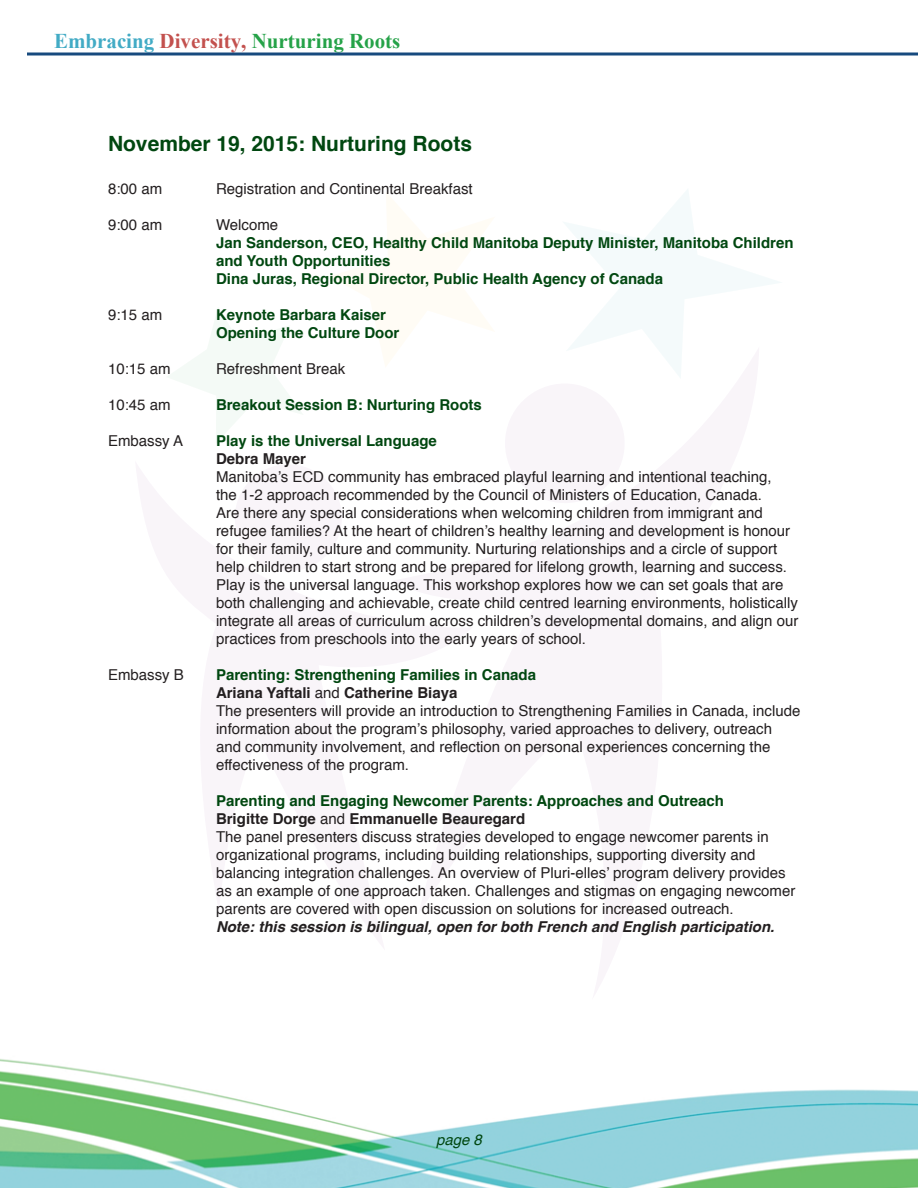
<style>
.page{position:relative;width:918px;height:1188px;background:#fff}
.page>*{position:absolute;margin:0;border:0;box-sizing:border-box;transform-origin:0 0}
.t1{font:700 21px "Times New Roman";color:#25a248}
.t2{font:700 21px "Helvetica";color:#004710}
.t3{font:15px/18px "Helvetica";color:#231f20}
.t4{font:700 15px/18px "Helvetica";color:#004710}
.t5{font:italic 700 15px "Helvetica";color:#231f20}
.t6{font:700 15px "Helvetica";color:#231f20}
.t7{font:italic 15px "Helvetica";color:#004710}
.s1{color:#42abc5}
.s2{color:#c3514e}
.s3{font-weight:700;color:#004710}
.s4{font-weight:700}
</style>
<div class="page">
<svg style="left:0;top:1059px;width:918px;height:129px"></svg>
<svg style="left:168px;top:308px;width:134px;height:134px"></svg>
<svg style="left:564px;top:190px;width:216px;height:156px"></svg>
<svg style="left:27px;top:52px;width:891px;height:4px;background:#50779e"></svg>
<h1 class="t1" style="left:54px;top:26px;width:348px"><span class="s1">Embracing</span> <span class="s2">Diversity,</span> Nurturing Roots</h1>
<h1 class="t2" style="left:108px;top:126px;width:366px">November 19, 2015: Nurturing Roots</h1>
<p class="t3" style="left:108px;top:180px;width:56px">8:00 am</p>
<p class="t3" style="left:216px;top:180px;width:258px">Registration and Continental Breakfast</p>
<p class="t3" style="left:108px;top:216px;width:56px">9:00 am</p>
<p class="t3" style="left:216px;top:216px;width:64px">Welcome</p>
<p class="t4" style="left:216px;top:233px;width:579px">Jan Sanderson, CEO, Healthy Child Manitoba Deputy Minister, Manitoba Children and Youth Opportunities<br>Dina Juras, Regional Director, Public Health Agency of Canada</p>
<p class="t3" style="left:108px;top:306px;width:56px">9:15 am</p>
<p class="t4" style="left:216px;top:305px;width:185px">Keynote Barbara Kaiser<br>Opening the Culture Door</p>
<p class="t3" style="left:108px;top:360px;width:64px">10:15 am</p>
<p class="t3" style="left:216px;top:360px;width:131px">Refreshment Break</p>
<p class="t3" style="left:108px;top:396px;width:64px">10:45 am</p>
<p class="t4" style="left:216px;top:395px;width:267px">Breakout Session B: Nurturing Roots</p>
<p class="t3" style="left:108px;top:432px;width:77px">Embassy A</p>
<p class="t4" style="left:216px;top:431px;width:222px">Play is the Universal Language</p>
<p class="t6" style="left:216px;top:446px;width:92px">Debra Mayer</p>
<p class="t3" style="left:216px;top:468px;width:584px">Manitoba’s ECD community has embraced playful learning and intentional teaching,<br>the 1-2 approach recommended by the Council of Ministers of Education, Canada.<br>Are there any special considerations when welcoming children from immigrant and refugee families? At the heart of children’s healthy learning and development is honour for their family, culture and community. Nurturing relationships and a circle of support help children to start strong and be prepared for lifelong growth, learning and success.<br>Play is the universal language. This workshop explores how we can set goals that are both challenging and achievable, create child centred learning environments, holistically integrate all areas of curriculum across children’s developmental domains, and align our practices from preschools into the early years of school.</p>
<p class="t3" style="left:108px;top:666px;width:77px">Embassy B</p>
<p class="t3" style="left:216px;top:666px;width:586px"><span class="s3">Parenting: Strengthening Families in Canada<br></span><span class="s4">Ariana Yaftali</span> and <span class="s4">Catherine Biaya<br></span>The presenters will provide an introduction to Strengthening Families in Canada, include information about the program’s philosophy, varied approaches to delivery, outreach and community involvement, and reflection on personal experiences concerning the effectiveness of the program.</p>
<p class="t3" style="left:216px;top:792px;width:581px"><span class="s3">Parenting and Engaging Newcomer Parents: Approaches and Outreach<br></span><span class="s4">Brigitte Dorge</span> and <span class="s4">Emmanuelle Beauregard<br></span>The panel presenters discuss strategies developed to engage newcomer parents in organizational programs, including building relationships, supporting diversity and balancing integration challenges. An overview of Pluri-elles’ program delivery provides as an example of one approach taken. Challenges and stigmas on engaging newcomer parents are covered with open discussion on solutions for increased outreach.</p>
<p class="t5" style="left:216px;top:914px;width:560px">Note: this session is bilingual, open for both French and English participation.</p>
<p class="t7" style="left:436px;top:1128px;width:47px">page 8</p>
</div>
